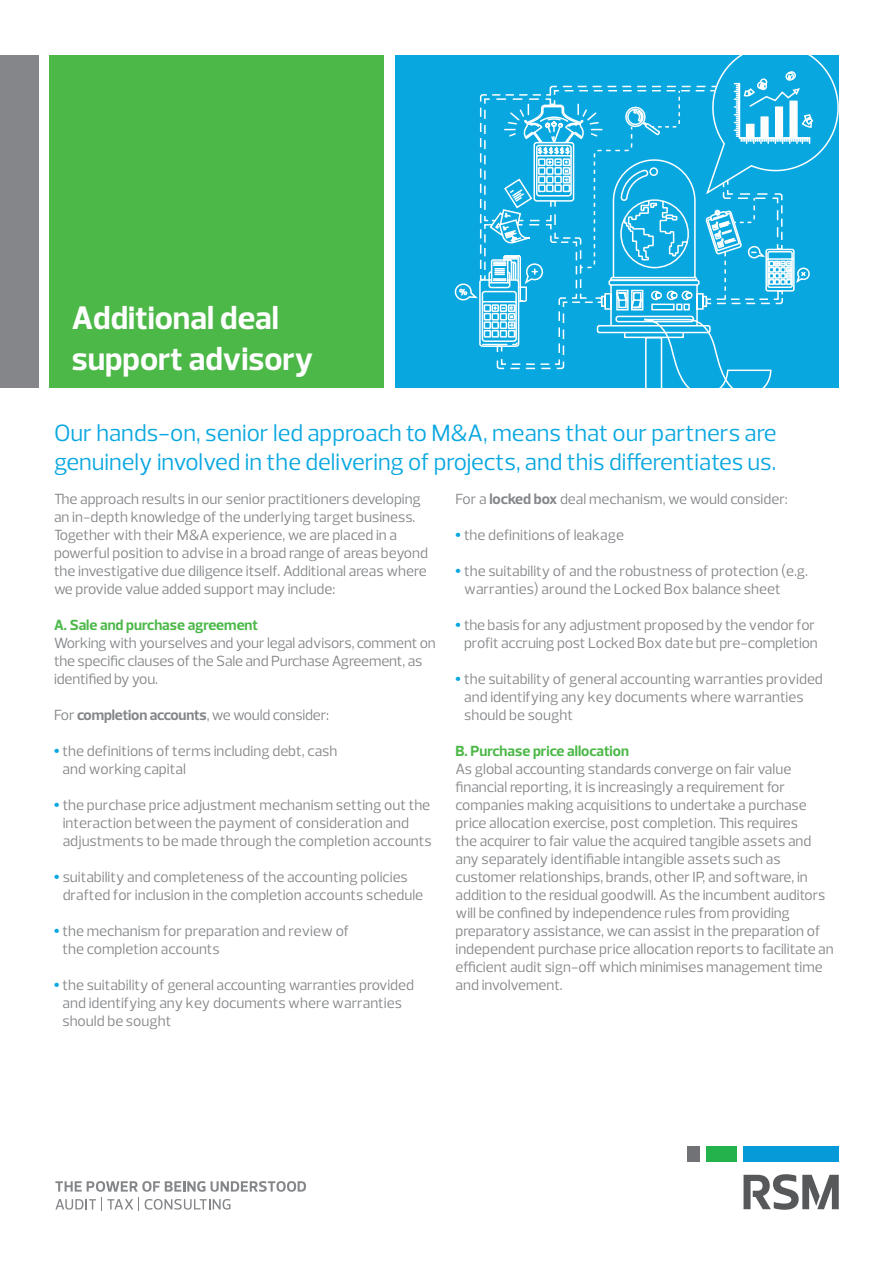
<style>
.page{position:relative;width:893px;height:1263px;background:#fff}
.page>*{position:absolute;margin:0;border:0;box-sizing:border-box;transform-origin:0 0}
.Heading_one{font:700 33px/40.5px "Prelo";color:#fff}
.Standfirst{font:24px/28.8px "Prelo";color:#08a7e0}
.Crosshead{font:15px/18px "Prelo";color:#848689}
.Body_main{font:15px/18px "Prelo";color:#848689}
.Crosshead-2{font:700 15px "Prelo";color:#4cb848}
.s1{font-weight:700}
.s2{font-family:"Arial";font-weight:700;color:#08a7e0}
</style>
<div class="page">
<svg style="left:55px;top:1181px;width:251px;height:30px"></svg>
<div style="left:743px;top:1146px;width:96px;height:16px;background:#069ad9"></div>
<div style="left:688px;top:1146px;width:12px;height:16px;background:#717275"></div>
<div style="left:706px;top:1146px;width:31px;height:16px;background:#23b24b"></div>
<svg style="left:743px;top:1174px;width:96px;height:36px"></svg>
<div style="left:50px;top:55px;width:334px;height:332px;background:#4cb848"></div>
<div style="left:395px;top:55px;width:444px;height:332px;background:#08a7e0"></div>
<svg style="left:454px;top:55px;width:385px;height:332px"></svg>
<div style="left:0;top:55px;width:38px;height:332px;background:#848689"></div>
<p class="Heading_one" style="left:72px;top:298px;width:243px">Additional deal support advisory</p>
<p class="Standfirst" style="left:54px;top:419px;width:724px">Our hands-on, senior led approach to M&amp;A, means that our partners are genuinely involved in the delivering of projects, and this differentiates us.</p>
<p class="Body_main" style="left:54px;top:490px;width:375px">The approach results in our senior practitioners developing an in-depth knowledge of the underlying target business.<br>Together with their M&amp;A experience, we are placed in a powerful position to advise in a broad range of areas beyond the investigative due diligence itself. Additional areas where we provide value added support may include:</p>
<p class="Crosshead-2" style="left:54px;top:616px;width:206px">A. Sale and purchase agreement</p>
<p class="Body_main" style="left:54px;top:634px;width:383px">Working with yourselves and your legal advisors, comment on the specific clauses of the Sale and Purchase Agreement, as identified by you.</p>
<p class="Body_main" style="left:54px;top:706px;width:276px">For <span class="s1">completion accounts</span>, we would consider:</p>
<p class="Crosshead" style="left:63px;top:742px;width:276px;text-indent:-9px"><span class="s2">•</span> the definitions of terms including debt, cash and working capital</p>
<p class="Crosshead" style="left:63px;top:796px;width:371px;text-indent:-9px"><span class="s2">•</span> the purchase price adjustment mechanism setting out the interaction between the payment of consideration and adjustments to be made through the completion accounts</p>
<p class="Crosshead" style="left:63px;top:868px;width:362px;text-indent:-9px"><span class="s2">•</span> suitability and completeness of the accounting policies drafted for inclusion in the completion accounts schedule</p>
<p class="Crosshead" style="left:63px;top:922px;width:288px;text-indent:-9px"><span class="s2">•</span> the mechanism for preparation and review of the completion accounts</p>
<p class="Crosshead" style="left:63px;top:976px;width:353px;text-indent:-9px"><span class="s2">•</span> the suitability of general accounting warranties provided and identifying any key documents where warranties should be sought</p>
<p class="Body_main" style="left:455px;top:490px;width:334px">For a <span class="s1">locked box</span> deal mechanism, we would consider:</p>
<p class="Crosshead" style="left:455px;top:526px;width:170px"><span class="s2">•</span> the definitions of leakage</p>
<p class="Crosshead" style="left:464px;top:562px;width:345px;text-indent:-9px"><span class="s2">•</span> the suitability of and the robustness of protection (e.g. warranties) around the Locked Box balance sheet</p>
<p class="Crosshead" style="left:455px;top:616px;width:364px;text-align:center"><span class="s2">•</span> the basis for any adjustment proposed by the vendor for profit accruing post Locked Box date but pre-completion</p>
<p class="Crosshead" style="left:464px;top:670px;width:360px;text-indent:-9px"><span class="s2">•</span> the suitability of general accounting warranties provided and identifying any key documents where warranties should be sought</p>
<p class="Crosshead-2" style="left:455px;top:742px;width:175px">B. Purchase price allocation</p>
<p class="Crosshead" style="left:455px;top:760px;width:380px">As global accounting standards converge on fair value financial reporting, it is increasingly a requirement for companies making acquisitions to undertake a purchase price allocation exercise, post completion. This requires<br>the acquirer to fair value the acquired tangible assets and any separately identifiable intangible assets such as customer relationships, brands, other IP, and software, in addition to the residual goodwill. As the incumbent auditors will be confined by independence rules from providing preparatory assistance, we can assist in the preparation of independent purchase price allocation reports to facilitate an efficient audit sign-off which minimises management time and involvement.</p>
</div>
